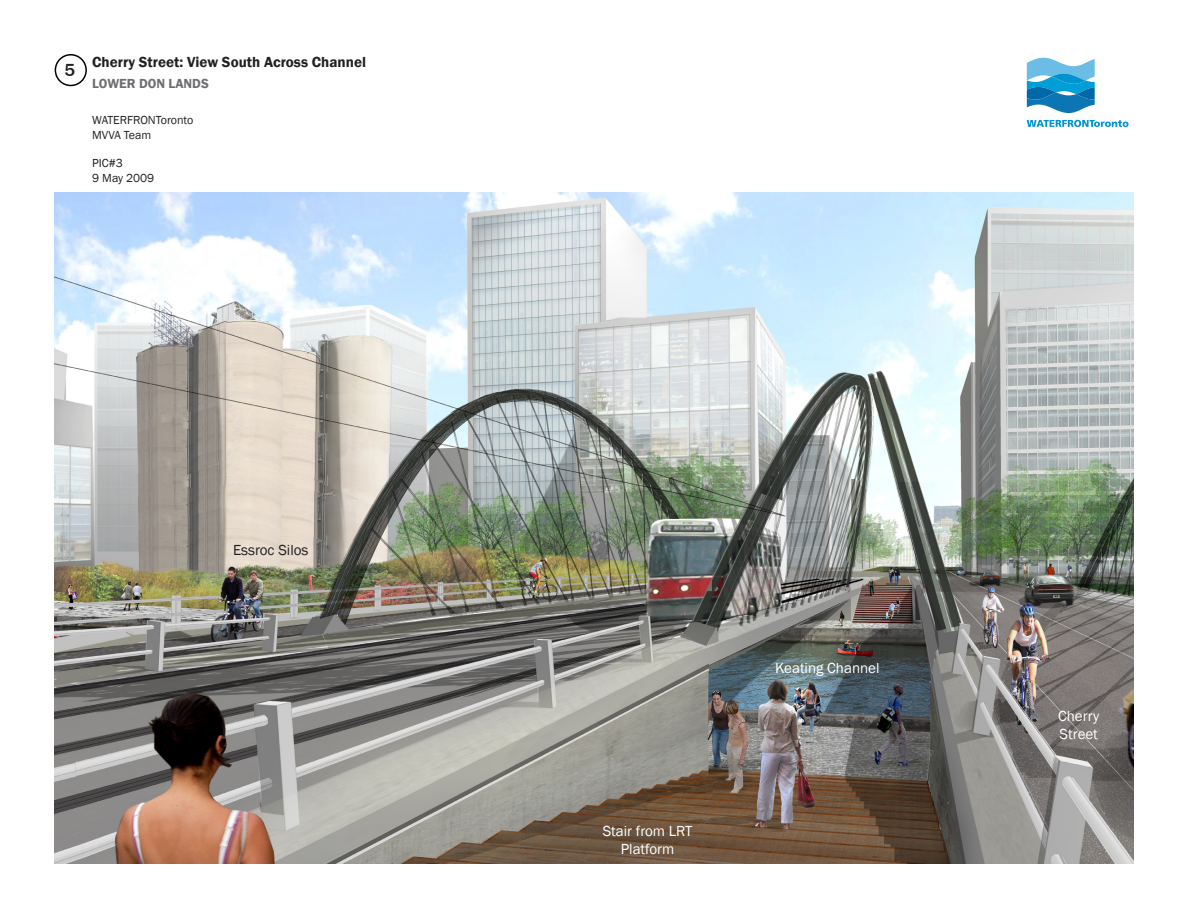
<style>
.page{position:relative;width:1188px;height:918px;background:#fff}
.page>*{position:absolute;margin:0;border:0;box-sizing:border-box;transform-origin:0 0}
.t1{font:500 18px "Franklin Gothic";color:#231f20}
.t2{font:15px/18px "Franklin Gothic";color:#fff;text-align:center}
.t3{font:600 15px "Franklin Gothic";color:#231f20}
.t4{font:15px "Franklin Gothic";color:#231f20}
.t5{font:600 13.5px "Franklin Gothic";color:#6d6e71}
.t6{font:12px "Franklin Gothic";color:#231f20}
</style>
<div class="page">
<img style="left:54px;top:192px;width:1080px;height:672px">
<div style="left:55px;top:54px;width:32px;height:32px;border:2px solid #000;border-radius:50%"></div>
<svg style="left:1027px;top:58px;width:68px;height:55px"></svg>
<svg style="left:1027px;top:120px;width:102px;height:7px"></svg>
<p class="t1" style="left:64px;top:58px;width:12px">5</p>
<p class="t3" style="left:92px;top:52px;width:275px">Cherry Street: View South Across Channel</p>
<p class="t5" style="left:92px;top:75px;width:118px">LOWER DON LANDS</p>
<p class="t6" style="left:92px;top:113px;width:103px">WATERFRONToronto</p>
<p class="t6" style="left:92px;top:127px;width:61px">MVVA Team</p>
<p class="t6" style="left:92px;top:156px;width:32px">PIC#3</p>
<p class="t6" style="left:92px;top:170px;width:63px">9 May 2009</p>
<p class="t4" style="left:233px;top:541px;width:77px">Essroc Silos</p>
<p class="t2" style="left:603px;top:823px;width:91px">Stair from LRT<br>Platform</p>
<p class="t2" style="left:775px;top:660px;width:106px">Keating Channel</p>
<p class="t2" style="left:1058px;top:707px;width:43px;text-align:left">Cherry<br>Street</p>
</div>
